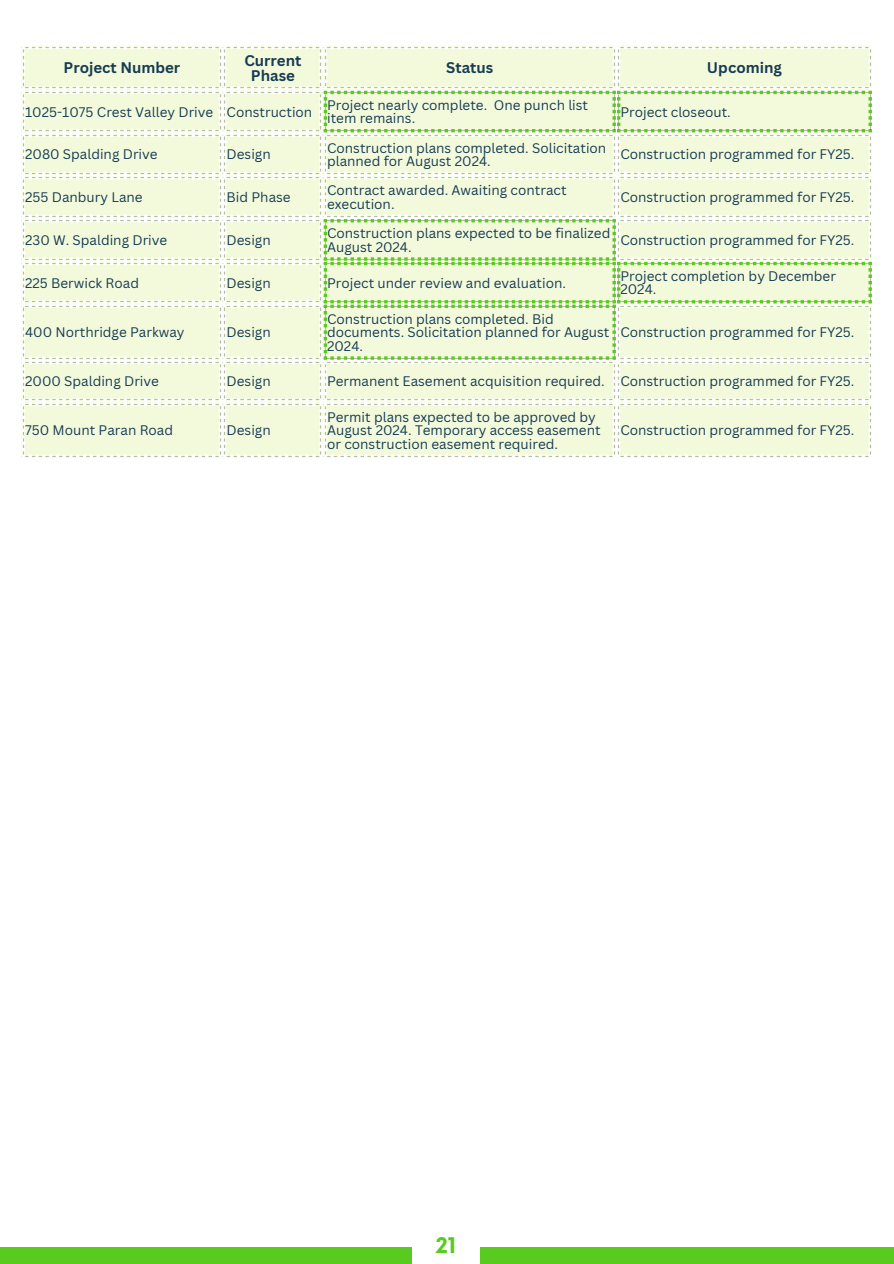
<style>
.page{position:relative;width:894px;height:1264px;background:#fff}
.page>*{position:absolute;margin:0;border:0;box-sizing:border-box;transform-origin:0 0}
.t1{font:700 21px "Now";color:#58cb1e}
.t2{font:700 15px/14.7px "Canva Sans";color:#173b53;text-align:center}
.t3{font:13.5px/13.5px "Canva Sans";color:#173b53}
</style>
<div class="page">
<div style="left:0;top:1247px;width:893px;height:16px;background:#58cb1e"></div>
<div style="left:412px;top:1226px;width:68px;height:37px;background:#fff"></div>
<svg style="left:615px;top:52px;width:1px;height:28px"></svg>
<svg style="left:22px;top:46px;width:197px;height:412px;fill:#f3fadc"></svg>
<svg style="left:327px;top:46px;width:288px;height:412px;background:#f2f8dd"></svg>
<svg style="left:327px;top:91px;width:288px;height:220px;background:#c8e9aa"></svg>
<svg style="left:617px;top:46px;width:254px;height:412px;background:#f1f8dd"></svg>
<svg style="left:617px;top:91px;width:254px;height:212px;background:#c6e8a7"></svg>
<svg style="left:22px;top:97px;width:849px;height:200px;background:#eff8d9"></svg>
<svg style="left:612px;top:97px;width:8px;height:29px"></svg>
<svg style="left:868px;top:97px;width:3px;height:29px"></svg>
<svg style="left:612px;top:225px;width:3px;height:29px"></svg>
<svg style="left:612px;top:268px;width:8px;height:29px"></svg>
<svg style="left:868px;top:268px;width:3px;height:29px"></svg>
<svg style="left:22px;top:311px;width:849px;height:140px;background:#f1f9dc"></svg>
<svg style="left:612px;top:311px;width:3px;height:42px"></svg>
<svg style="left:22px;top:367px;width:3px;height:28px"></svg>
<svg style="left:219px;top:46px;width:108px;height:412px;background:#f1f8dd"></svg>
<svg style="left:612px;top:367px;width:8px;height:28px"></svg>
<svg style="left:868px;top:367px;width:3px;height:28px"></svg>
<p class="t2" style="left:64px;top:60px;width:118px">Project Number</p>
<p class="t2" style="left:244px;top:53px;width:59px">Current<br>Phase</p>
<p class="t2" style="left:446px;top:60px;width:49px">Status</p>
<p class="t2" style="left:706px;top:60px;width:76px">Upcoming</p>
<p class="t3" style="left:25px;top:105px;width:190px">1025-1075 Crest Valley Drive</p>
<p class="t3" style="left:226px;top:105px;width:87px">Construction</p>
<p class="t3" style="left:327px;top:98px;width:262px">Project nearly complete. One punch list item remains.</p>
<p class="t3" style="left:620px;top:105px;width:112px">Project closeout.</p>
<p class="t3" style="left:25px;top:147px;width:134px">2080 Spalding Drive</p>
<p class="t3" style="left:226px;top:147px;width:46px">Design</p>
<p class="t3" style="left:327px;top:141px;width:281px">Construction plans completed. Solicitation planned for August 2024.</p>
<p class="t3" style="left:620px;top:147px;width:235px">Construction programmed for FY25.</p>
<p class="t3" style="left:25px;top:190px;width:119px">255 Danbury Lane</p>
<p class="t3" style="left:226px;top:190px;width:66px">Bid Phase</p>
<p class="t3" style="left:327px;top:183px;width:241px">Contract awarded. Awaiting contract execution.</p>
<p class="t3" style="left:620px;top:190px;width:235px">Construction programmed for FY25.</p>
<p class="t3" style="left:25px;top:233px;width:144px">230 W. Spalding Drive</p>
<p class="t3" style="left:226px;top:233px;width:46px">Design</p>
<p class="t3" style="left:327px;top:226px;width:285px">Construction plans expected to be finalized<br>August 2024.</p>
<p class="t3" style="left:620px;top:233px;width:235px">Construction programmed for FY25.</p>
<p class="t3" style="left:25px;top:276px;width:115px">225 Berwick Road</p>
<p class="t3" style="left:226px;top:276px;width:46px">Design</p>
<p class="t3" style="left:327px;top:276px;width:240px">Project under review and evaluation.</p>
<p class="t3" style="left:620px;top:269px;width:217px">Project completion by December<br>2024.</p>
<p class="t3" style="left:25px;top:325px;width:161px">400 Northridge Parkway</p>
<p class="t3" style="left:226px;top:325px;width:46px">Design</p>
<p class="t3" style="left:327px;top:312px;width:284px">Construction plans completed. Bid documents. Solicitation planned for August<br>2024.</p>
<p class="t3" style="left:620px;top:325px;width:235px">Construction programmed for FY25.</p>
<p class="t3" style="left:25px;top:373px;width:135px">2000 Spalding Drive</p>
<p class="t3" style="left:226px;top:373px;width:46px">Design</p>
<p class="t3" style="left:327px;top:373px;width:279px">Permanent Easement acquisition required.</p>
<p class="t3" style="left:620px;top:373px;width:235px">Construction programmed for FY25.</p>
<p class="t3" style="left:25px;top:423px;width:149px">750 Mount Paran Road</p>
<p class="t3" style="left:226px;top:423px;width:46px">Design</p>
<p class="t3" style="left:327px;top:410px;width:275px">Permit plans expected to be approved by<br>August 2024. Temporary access easement or construction easement required.</p>
<p class="t3" style="left:620px;top:423px;width:235px">Construction programmed for FY25.</p>
<p class="t1" style="left:435px;top:1234px;width:22px">21</p>
</div>
